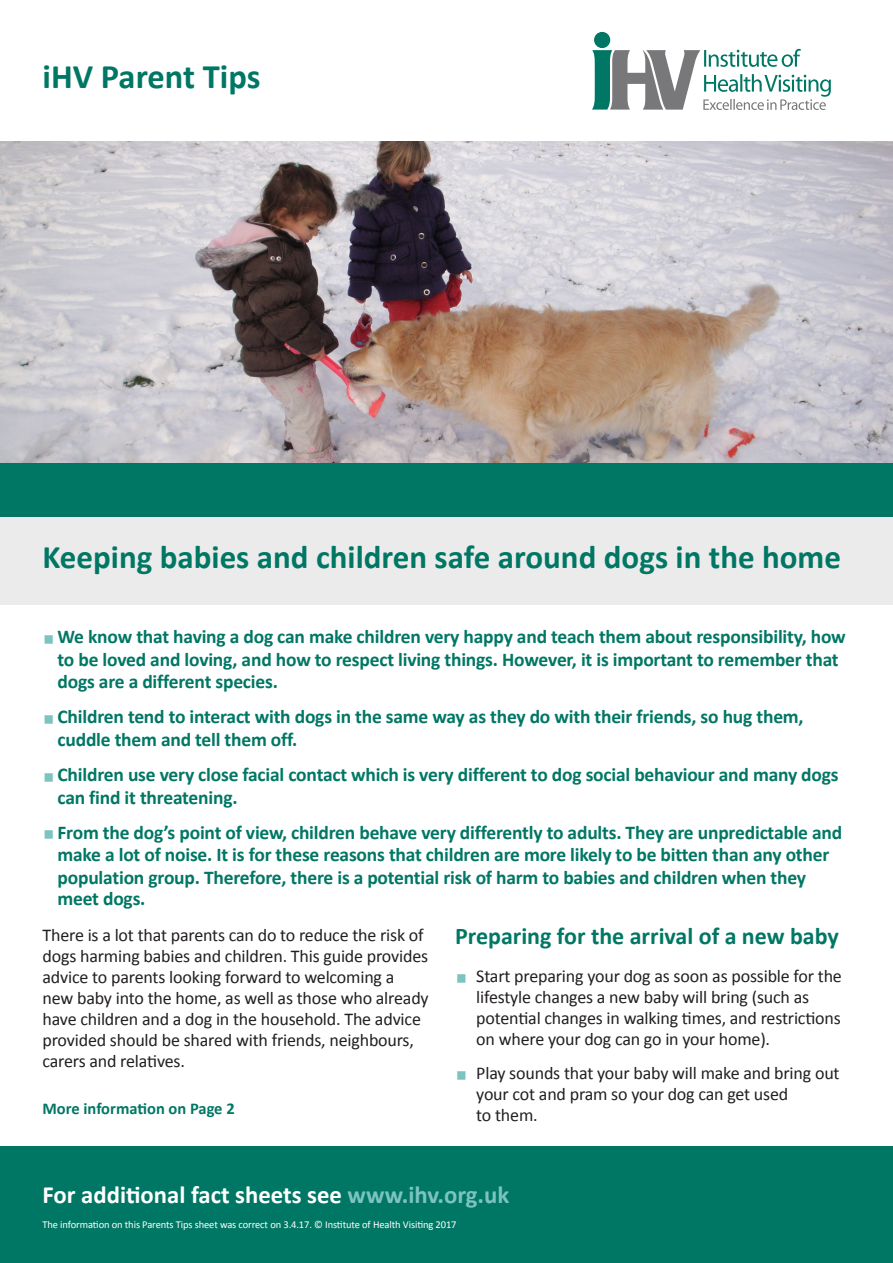
<style>
.page{position:relative;width:893px;height:1263px;background:#fff}
.page>*{position:absolute;margin:0;border:0;box-sizing:border-box;transform-origin:0 0}
.t1{font:700 34.5px "Calibri";color:#007764}
.t2{font:700 33px "Calibri";color:#007764}
.t3{font:700 24.75px "Calibri";color:#fff}
.General_Headings{font:700 24px "Calibri";color:#007764}
.t4{font:700 19.5px/22.5px "Calibri";letter-spacing:-.01em;color:#007764}
.Body_Text{font:18px/21px "Calibri";letter-spacing:-.01em;color:#231f20}
.t5{font:700 16.5px "Calibri";color:#007764}
.t6{font:10.5px "Calibri";letter-spacing:-.01em;color:#fff}
.s1{font-weight:400;font-size:36px;color:#7dc3c0}
.s2{font-size:36px;color:#7dc3c0}
.s3{color:#7dc3c0}
</style>
<div class="page">
<div style="left:0;top:1146px;width:893px;height:117px;background:#007764"></div>
<div style="left:0;top:517px;width:893px;height:87px;background:#ebebeb"></div>
<img style="left:0;top:142px;width:893px;height:321px">
<div style="left:0;top:463px;width:893px;height:54px;background:#007764"></div>
<div style="left:594px;top:32px;width:16px;height:16px;background:#007764;border-radius:50%"></div>
<svg style="left:592px;top:49px;width:239px;height:61px"></svg>
<p class="t1" style="left:43px;top:54px;width:220px">iHV Parent Tips</p>
<p class="t2" style="left:43px;top:536px;width:800px">Keeping babies and children safe around dogs in the home</p>
<p class="t4" style="left:58px;top:625px;width:790px;text-indent:-15px"><span class="s1">▪</span>We know that having a dog can make children very happy and teach them about responsibility, how to be loved and loving, and how to respect living things. However, it is important to remember that dogs are a different species.</p>
<p class="t4" style="left:58px;top:706px;width:748px;text-indent:-15px"><span class="s1">▪</span>Children tend to interact with dogs in the same way as they do with their friends, so hug them, cuddle them and tell them off.</p>
<p class="t4" style="left:58px;top:763px;width:783px;text-indent:-15px"><span class="s1">▪</span>Children use very close facial contact which is very different to dog social behaviour and many dogs can find it threatening.</p>
<p class="t4" style="left:58px;top:821px;width:786px;line-height:22px;text-indent:-15px"><span class="s1">▪</span> From the dog’s point of view, children behave very differently to adults. They are unpredictable and make a lot of noise. It is for these reasons that children are more likely to be bitten than any other population group. Therefore, there is a potential risk of harm to babies and children when they meet dogs.</p>
<p class="General_Headings" style="left:455px;top:921px;width:385px">Preparing for the arrival of a new baby</p>
<p class="Body_Text" style="left:476px;top:966px;width:367px;text-indent:-21px"><span class="s2">▪</span> Start preparing your dog as soon as possible for the lifestyle changes a new baby will bring (such as potential changes in walking times, and restrictions on where your dog can go in your home).</p>
<p class="Body_Text" style="left:476px;top:1063px;width:365px;text-indent:-21px"><span class="s2">▪</span> Play sounds that your baby will make and bring out your cot and pram so your dog can get used<br>to them.</p>
<p class="Body_Text" style="left:43px;top:925px;width:388px">There is a lot that parents can do to reduce the risk of dogs harming babies and children. This guide provides advice to parents looking forward to welcoming a new baby into the home, as well as those who already have children and a dog in the household. The advice provided should be shared with friends, neighbours, carers and relatives.</p>
<p class="t5" style="left:43px;top:1098px;width:194px">More information on Page 2</p>
<p class="t3" style="left:43px;top:1178px;width:468px">For additional fact sheets see <span class="s3">www.ihv.org.uk</span></p>
<p class="t6" style="left:43px;top:1218px;width:416px">The information on this Parents Tips sheet was correct on 3.4.17. © Institute of Health Visiting 2017</p>
</div>
